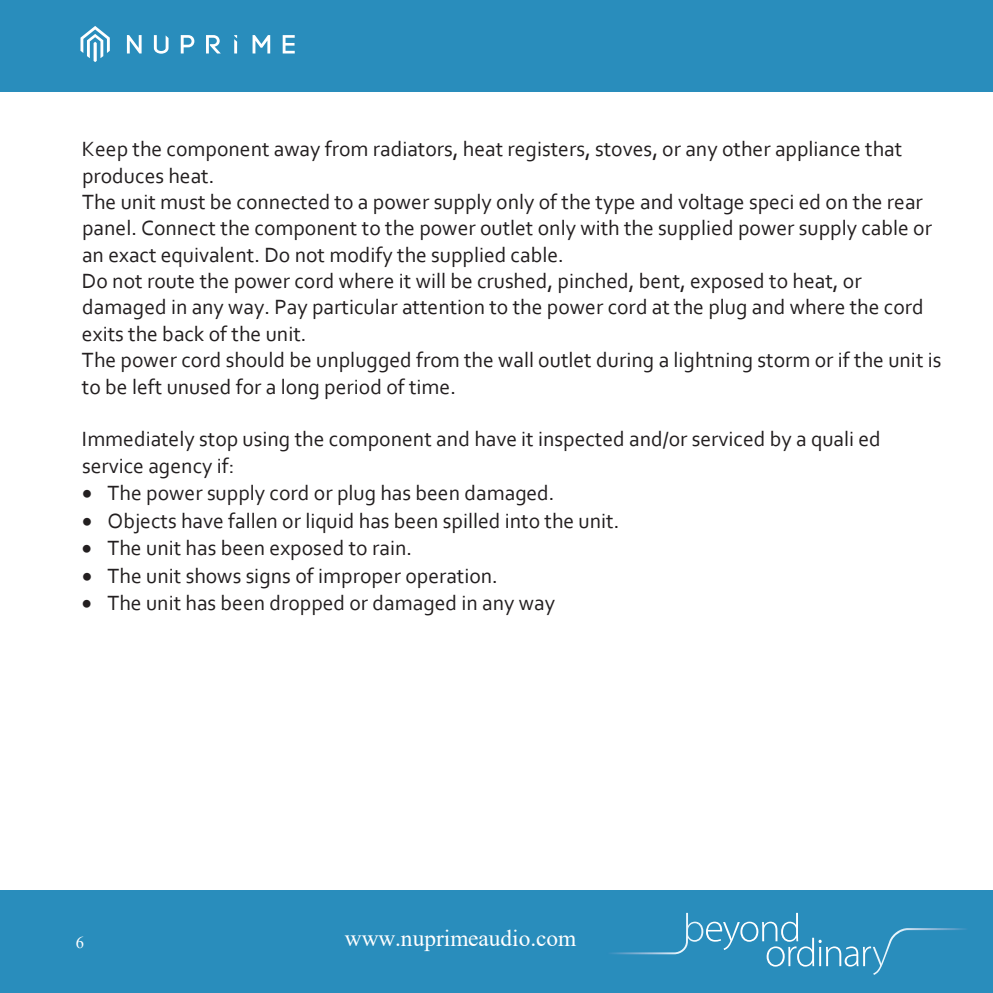
<style>
.page{position:relative;width:993px;height:993px;background:#fff}
.page>*{position:absolute;margin:0;border:0;box-sizing:border-box;transform-origin:0 0}
.t1{font:23.4px "Times New Roman";color:#fff}
.t2{font:21.6px/26.4px "Corbel";color:#231f20}
.t3{font:16.6px "Times New Roman";color:#fff}
</style>
<div class="page">
<div style="left:0;top:890px;width:992px;height:102px;background:#298dbc"></div>
<svg style="left:610px;top:912px;width:356px;height:62px"></svg>
<div style="left:0;top:0;width:992px;height:91px;background:#298dbc"></div>
<svg style="left:80px;top:26px;width:30px;height:36px"></svg>
<svg style="left:127px;top:35px;width:14px;height:18px"></svg>
<svg style="left:181px;top:35px;width:13px;height:18px"></svg>
<svg style="left:206px;top:35px;width:15px;height:18px"></svg>
<svg style="left:252px;top:35px;width:18px;height:18px"></svg>
<svg style="left:282px;top:35px;width:12px;height:18px"></svg>
<svg style="left:154px;top:35px;width:14px;height:19px"></svg>
<svg style="left:234px;top:35px;width:3px;height:18px"></svg>
<p class="t2" style="left:82px;top:135px;width:821px">Keep the component away from radiators, heat registers, stoves, or any other appliance that</p>
<p class="t2" style="left:82px;top:188px;width:842px">The unit must be connected to a power supply only of the type and voltage speci ed on the rear</p>
<p class="t2" style="left:82px;top:161px;width:134px">produces heat.</p>
<p class="t2" style="left:82px;top:214px;width:860px">panel. Connect the component to the power outlet only with the supplied power supply cable or an exact equivalent. Do not modify the supplied cable.<br>Do not route the power cord where it will be crushed, pinched, bent, exposed to heat, or damaged in any way. Pay particular attention to the power cord at the plug and where the cord exits the back of the unit.<br>The power cord should be unplugged from the wall outlet during a lightning storm or if the unit is to be left unused for a long period of time.</p>
<p class="t2" style="left:82px;top:425px;width:800px">Immediately stop using the component and have it inspected and/or serviced by a quali ed service agency if:</p>
<p class="t2" style="left:82px;top:479px;width:474px">• The power supply cord or plug has been damaged.</p>
<p class="t2" style="left:82px;top:506px;width:538px">• Objects have fallen or liquid has been spilled into the unit.</p>
<p class="t2" style="left:82px;top:534px;width:331px">• The unit has been exposed to rain.</p>
<p class="t2" style="left:82px;top:561px;width:417px">• The unit shows signs of improper operation.</p>
<p class="t2" style="left:82px;top:589px;width:474px">• The unit has been dropped or damaged in any way</p>
<p class="t3" style="left:76px;top:930px;width:10px">6</p>
<p class="t1" style="left:345px;top:921px;width:233px">www.nuprimeaudio.com</p>
</div>
